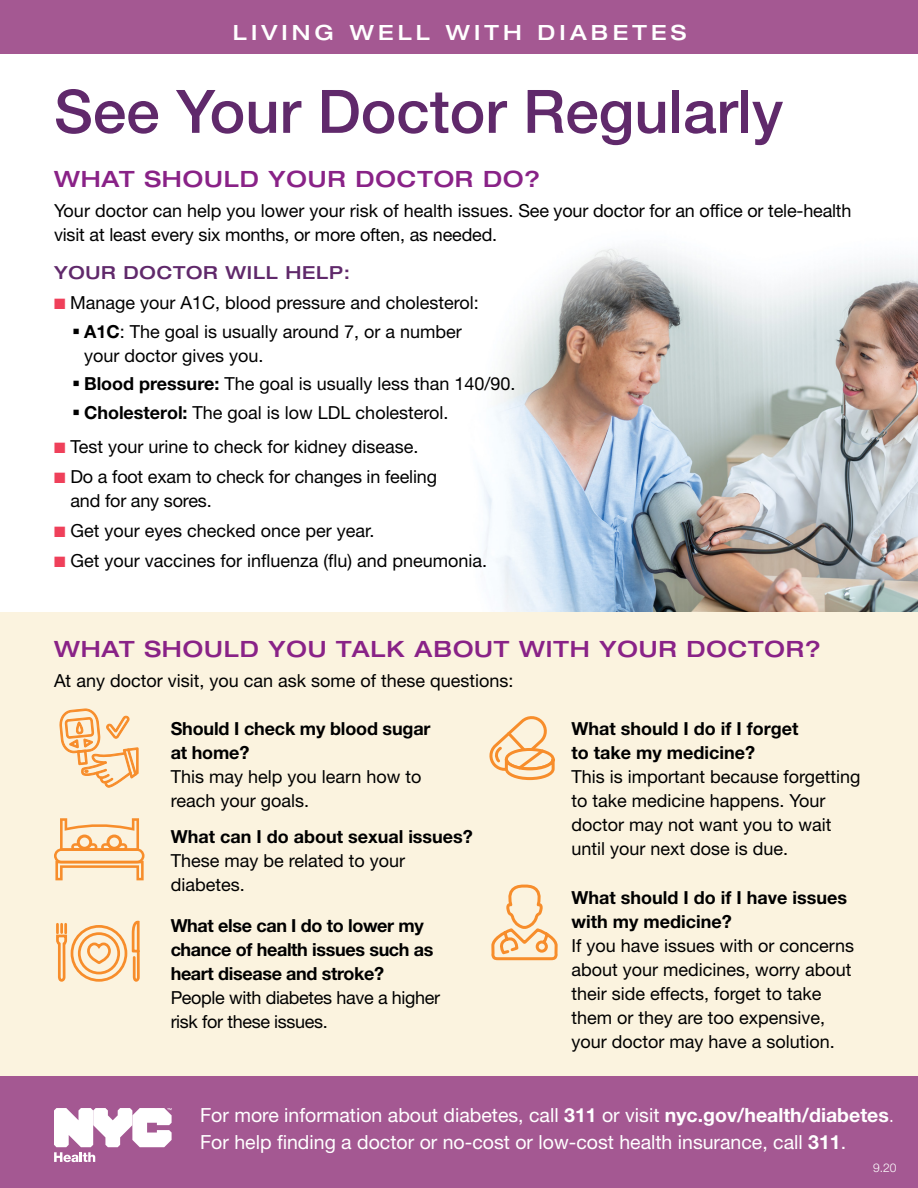
<style>
.page{position:relative;width:918px;height:1188px;background:#fff}
.page>*{position:absolute;margin:0;border:0;box-sizing:border-box;transform-origin:0 0}
.t1{font:500 60px "Helvetica Neue LT Std";color:#60296b}
.t2{font:500 expanded 22.5px "Helvetica Neue LT Std";letter-spacing:.04em;color:#892287}
.t3{font:500 expanded 21px "Helvetica Neue LT Std";letter-spacing:.2em;color:#fff}
.t4{font:19.5px/27px "Helvetica Neue LT Std";color:#fff}
.t5{font:18px/24px "Helvetica Neue LT Std";color:#000}
.t6{font:700 18px/24px "Helvetica Neue LT Std";color:#000}
.t7{font:700 18px/24px "Helvetica Neue LT Std";letter-spacing:-.02em;color:#000}
.t8{font:18px/24px "Helvetica Neue LT Std";letter-spacing:-.02em;color:#000}
.t9{font:500 expanded 18px "Helvetica Neue LT Std";letter-spacing:.04em;color:#60296b}
.t10{font:300 12px "Helvetica Neue LT Std";color:#fff}
.s1{color:#ef405a}
.s2{font-weight:700}
.s3{font-weight:300}
</style>
<div class="page">
<img style="left:481px;top:248px;width:437px;height:364px">
<div style="left:0;top:1076px;width:918px;height:112px;background:#a45892"></div>
<div style="left:0;top:612px;width:918px;height:464px;background:#fbf3df"></div>
<div style="left:0;top:0;width:918px;height:54px;background:#a45892"></div>
<svg style="left:54px;top:708px;width:91px;height:274px"></svg>
<svg style="left:54px;top:1108px;width:118px;height:54px"></svg>
<svg style="left:491px;top:884px;width:67px;height:77px"></svg>
<svg style="left:489px;top:716px;width:66px;height:65px"></svg>
<p class="t3" style="left:233px;top:20px;width:455px">LIVING WELL WITH DIABETES</p>
<h1 class="t1" style="left:54px;top:76px;width:731px">See Your Doctor Regularly</h1>
<p class="t2" style="left:54px;top:165px;width:488px">WHAT SHOULD YOUR DOCTOR DO?</p>
<p class="t5" style="left:54px;top:198px;width:799px">Your doctor can help you lower your risk of health issues. See your doctor for an office or tele-health visit at least every six months, or more often, as needed.</p>
<p class="t9" style="left:54px;top:262px;width:298px">YOUR DOCTOR WILL HELP:</p>
<p class="t5" style="left:54px;top:291px;width:426px"><span class="s1">■</span> Manage your A1C, blood pressure and cholesterol:</p>
<p class="t5" style="left:84px;top:319px;width:379px;text-indent:-12px">▪ <span class="s2">A1C</span>: The goal is usually around 7, or a number your doctor gives you.</p>
<p class="t5" style="left:72px;top:372px;width:445px">▪ <span class="s2">Blood pressure:</span> The goal is usually less than 140/90.</p>
<p class="t5" style="left:72px;top:400px;width:378px">▪ <span class="s2">Cholesterol:</span> The goal is low LDL cholesterol.</p>
<p class="t5" style="left:54px;top:435px;width:366px"><span class="s1">■</span> Test your urine to check for kidney disease.</p>
<p class="t5" style="left:70px;top:465px;width:368px;text-indent:-16px"><span class="s1">■</span> Do a foot exam to check for changes in feeling and for any sores.</p>
<p class="t5" style="left:54px;top:519px;width:322px"><span class="s1">■</span> Get your eyes checked once per year.</p>
<p class="t5" style="left:54px;top:549px;width:435px"><span class="s1">■</span> Get your vaccines for influenza (flu) and pneumonia.</p>
<p class="t2" style="left:54px;top:635px;width:768px">WHAT SHOULD YOU TALK ABOUT WITH YOUR DOCTOR?</p>
<p class="t5" style="left:54px;top:668px;width:461px">At any doctor visit, you can ask some of these questions:</p>
<p class="t6" style="left:171px;top:716px;width:261px">Should I check my blood sugar at home?</p>
<p class="t5" style="left:171px;top:765px;width:252px">This may help you learn how to reach your goals.</p>
<p class="t6" style="left:572px;top:716px;width:228px">What should I do if I forget to take my medicine?</p>
<p class="t5" style="left:572px;top:765px;width:290px">This is important because forgetting to take medicine happens. Your doctor may not want you to wait until your next dose is due.</p>
<p class="t6" style="left:171px;top:825px;width:304px">What can I do about sexual issues?</p>
<p class="t5" style="left:171px;top:849px;width:236px">These may be related to your diabetes.</p>
<p class="t6" style="left:572px;top:885px;width:277px">What should I do if I have issues with my medicine?</p>
<p class="t5" style="left:572px;top:933px;width:284px">If you have issues with or concerns about your medicines, worry about their side effects, forget to take them or they are too expensive, your doctor may have a solution.</p>
<p class="t7" style="left:171px;top:913px;width:264px">What else can I do to lower my chance of health issues such as heart disease and stroke?</p>
<p class="t8" style="left:171px;top:985px;width:271px">People with diabetes have a higher risk for these issues.</p>
<p class="t4" style="left:200px;top:1101px;width:696px">For more information about diabetes, call <span class="s2">311</span> or visit <span class="s2">nyc.gov/health/diabetes</span><span class="s3">.<br></span>For help finding a doctor or no-cost or low-cost health insurance, call <span class="s2">311</span>.</p>
<p class="t10" style="left:873px;top:1160px;width:25px">9.20</p>
</div>
